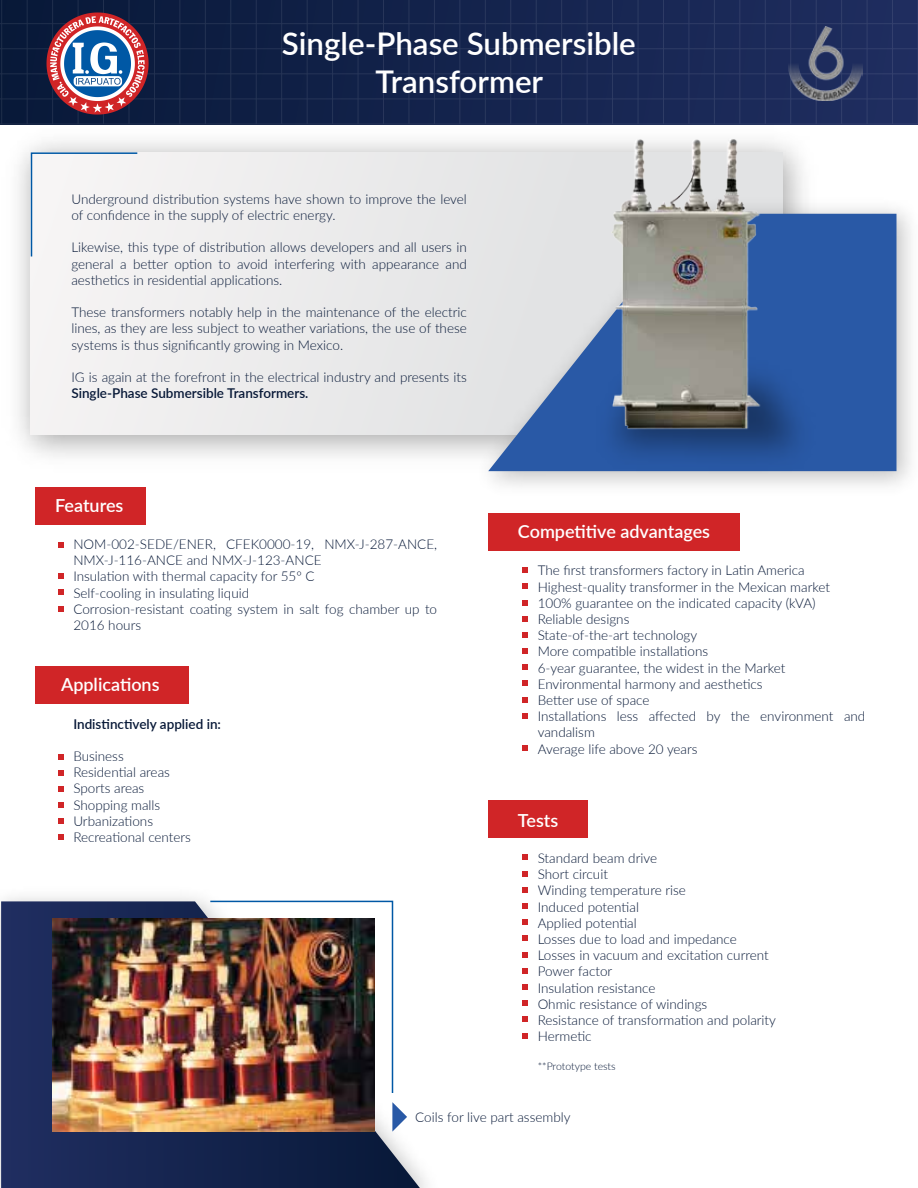
<style>
.page{position:relative;width:918px;height:1188px;background:#fff}
.page>*{position:absolute;margin:0;border:0;box-sizing:border-box;transform-origin:0 0}
.t1{font:600 31.35px/37.5px "Lato";color:#fff;text-align:center}
.t2{font:600 18px "Lato";color:#fff}
.t3{font:300 13.5px/16.2px "Lato";color:#071837}
.t4{font:600 13.5px "Lato";color:#071837}
.t5{font:300 10.5px "Lato";color:#071837}
</style>
<div class="page">
<div style="left:0;top:0;width:918px;height:124px;background:linear-gradient(to right,#081938,#202e60)"></div>
<hr style="left:129px;top:0;width:1px;height:124px;background:#fff">
<hr style="left:154px;top:0;width:1px;height:124px;background:#fff">
<hr style="left:180px;top:0;width:1px;height:124px;background:#fff">
<hr style="left:205px;top:0;width:1px;height:124px;background:#fff">
<hr style="left:230px;top:0;width:1px;height:124px;background:#fff">
<hr style="left:1px;top:0;width:1px;height:124px;background:#fff">
<hr style="left:27px;top:0;width:1px;height:124px;background:#fff">
<hr style="left:52px;top:0;width:1px;height:124px;background:#fff">
<hr style="left:78px;top:0;width:1px;height:124px;background:#fff">
<hr style="left:103px;top:0;width:1px;height:124px;background:#fff">
<hr style="left:256px;top:0;width:1px;height:124px;background:#fff">
<hr style="left:281px;top:0;width:1px;height:124px;background:#fff">
<hr style="left:307px;top:0;width:1px;height:124px;background:#fff">
<hr style="left:332px;top:0;width:1px;height:124px;background:#fff">
<hr style="left:358px;top:0;width:1px;height:124px;background:#fff">
<hr style="left:383px;top:0;width:1px;height:124px;background:#fff">
<hr style="left:409px;top:0;width:1px;height:124px;background:#fff">
<hr style="left:434px;top:0;width:1px;height:124px;background:#fff">
<hr style="left:459px;top:0;width:1px;height:124px;background:#fff">
<hr style="left:485px;top:0;width:1px;height:124px;background:#fff">
<hr style="left:510px;top:0;width:1px;height:124px;background:#fff">
<hr style="left:536px;top:0;width:1px;height:124px;background:#fff">
<hr style="left:561px;top:0;width:1px;height:124px;background:#fff">
<hr style="left:587px;top:0;width:1px;height:124px;background:#fff">
<hr style="left:612px;top:0;width:1px;height:124px;background:#fff">
<hr style="left:638px;top:0;width:1px;height:124px;background:#fff">
<hr style="left:663px;top:0;width:1px;height:124px;background:#fff">
<hr style="left:689px;top:0;width:1px;height:124px;background:#fff">
<hr style="left:714px;top:0;width:1px;height:124px;background:#fff">
<hr style="left:739px;top:0;width:1px;height:124px;background:#fff">
<hr style="left:765px;top:0;width:1px;height:124px;background:#fff">
<hr style="left:790px;top:0;width:1px;height:124px;background:#fff">
<hr style="left:816px;top:0;width:1px;height:124px;background:#fff">
<hr style="left:841px;top:0;width:1px;height:124px;background:#fff">
<hr style="left:867px;top:0;width:1px;height:124px;background:#fff">
<hr style="left:892px;top:0;width:1px;height:124px;background:#fff">
<hr style="left:0;top:99px;width:918px;height:1px;background:#fff">
<hr style="left:0;top:73px;width:918px;height:1px;background:#fff">
<hr style="left:0;top:48px;width:918px;height:1px;background:#fff">
<hr style="left:0;top:23px;width:918px;height:1px;background:#fff">
<hr style="left:917px;top:0;width:1px;height:124px;background:#fff">
<div style="left:35px;top:487px;width:111px;height:37px;background:#d02527"></div>
<div style="left:488px;top:513px;width:252px;height:38px;background:#d02527"></div>
<div style="left:488px;top:801px;width:100px;height:37px;background:#d02527"></div>
<div style="left:35px;top:666px;width:154px;height:38px;background:#d02527"></div>
<img style="left:0;top:117px;width:829px;height:340px">
<div style="left:31px;top:153px;width:751px;height:282px;background:#edeced"></div>
<img style="left:463px;top:189px;width:448px;height:297px">
<svg style="left:488px;top:214px;width:408px;height:257px;fill:#2959a6"></svg>
<svg style="left:1px;top:901px;width:419px;height:287px;background:#3d496e"></svg>
<svg style="left:47px;top:12px;width:102px;height:103px"></svg>
<img style="left:788px;top:26px;width:74px;height:75px">
<svg style="left:58px;top:542px;width:6px;height:5px"></svg>
<svg style="left:522px;top:567px;width:6px;height:6px"></svg>
<svg style="left:522px;top:584px;width:6px;height:5px"></svg>
<svg style="left:522px;top:600px;width:6px;height:5px"></svg>
<svg style="left:522px;top:616px;width:6px;height:6px"></svg>
<svg style="left:522px;top:632px;width:6px;height:6px"></svg>
<svg style="left:522px;top:648px;width:6px;height:6px"></svg>
<svg style="left:522px;top:664px;width:6px;height:6px"></svg>
<svg style="left:522px;top:681px;width:6px;height:5px"></svg>
<svg style="left:522px;top:697px;width:6px;height:5px"></svg>
<svg style="left:522px;top:713px;width:6px;height:6px"></svg>
<svg style="left:522px;top:746px;width:6px;height:5px"></svg>
<svg style="left:522px;top:855px;width:6px;height:5px"></svg>
<svg style="left:522px;top:871px;width:6px;height:5px"></svg>
<svg style="left:522px;top:887px;width:6px;height:6px"></svg>
<svg style="left:522px;top:903px;width:6px;height:6px"></svg>
<svg style="left:522px;top:919px;width:6px;height:6px"></svg>
<svg style="left:522px;top:936px;width:6px;height:5px"></svg>
<svg style="left:522px;top:952px;width:6px;height:5px"></svg>
<svg style="left:522px;top:968px;width:6px;height:6px"></svg>
<svg style="left:522px;top:984px;width:6px;height:6px"></svg>
<svg style="left:522px;top:1000px;width:6px;height:6px"></svg>
<svg style="left:522px;top:1017px;width:6px;height:5px"></svg>
<svg style="left:522px;top:1033px;width:6px;height:5px"></svg>
<svg style="left:58px;top:574px;width:6px;height:5px"></svg>
<svg style="left:58px;top:590px;width:6px;height:5px"></svg>
<svg style="left:58px;top:606px;width:6px;height:5px"></svg>
<svg style="left:58px;top:754px;width:6px;height:6px"></svg>
<svg style="left:58px;top:770px;width:6px;height:6px"></svg>
<svg style="left:58px;top:786px;width:6px;height:6px"></svg>
<svg style="left:58px;top:802px;width:6px;height:6px"></svg>
<svg style="left:58px;top:819px;width:6px;height:5px"></svg>
<svg style="left:58px;top:835px;width:6px;height:5px"></svg>
<svg style="left:30px;top:152px;width:109px;height:106px"></svg>
<svg style="left:392px;top:1102px;width:15px;height:30px"></svg>
<svg style="left:209px;top:900px;width:185px;height:194px"></svg>
<img style="left:52px;top:918px;width:322px;height:213px">
<img style="left:564px;top:333px;width:284px;height:153px">
<img style="left:587px;top:126px;width:197px;height:315px">
<h1 class="t1" style="left:282px;top:24px;width:355px">Single-Phase Submersible<br>Transformer</h1>
<p class="t3" style="left:71px;top:190px;width:397px">Underground distribution systems have shown to improve the level of confidence in the supply of electric energy.</p>
<p class="t3" style="left:71px;top:239px;width:397px;text-align:justify">Likewise, this type of distribution allows developers and all users in general a better option to avoid interfering with appearance and aesthetics in residential applications.</p>
<p class="t3" style="left:71px;top:304px;width:397px;text-align:justify">These transformers notably help in the maintenance of the electric lines, as they are less subject to weather variations, the use of these systems is thus significantly growing in Mexico.</p>
<p class="t3" style="left:71px;top:368px;width:397px">IG is again at the forefront in the electrical industry and presents its</p>
<p class="t4" style="left:71px;top:383px;width:239px">Single-Phase Submersible Transformers.</p>
<h2 class="t2" style="left:55px;top:493px;width:70px">Features</h2>
<p class="t3" style="left:73px;top:536px;width:365px">NOM-002-SEDE/ENER, CFEK0000-19, NMX-J-287-ANCE, NMX-J-116-ANCE and NMX-J-123-ANCE<br>Insulation with thermal capacity for 55º C<br>Self-cooling in insulating liquid<br>Corrosion-resistant coating system in salt fog chamber up to 2016 hours</p>
<h2 class="t2" style="left:61px;top:672px;width:100px">Applications</h2>
<p class="t4" style="left:73px;top:714px;width:149px">Indistinctively applied in:</p>
<p class="t3" style="left:73px;top:748px;width:119px">Business<br>Residential areas<br>Sports areas<br>Shopping malls<br>Urbanizations<br>Recreational centers</p>
<h2 class="t2" style="left:518px;top:518px;width:194px">Competitive advantages</h2>
<p class="t3" style="left:538px;top:562px;width:329px">The first transformers factory in Latin America Highest-quality transformer in the Mexican market 100% guarantee on the indicated capacity (kVA)<br>Reliable designs<br>State-of-the-art technology<br>More compatible installations<br>6-year guarantee, the widest in the Market Environmental harmony and aesthetics<br>Better use of space<br>Installations less affected by the environment and vandalism<br>Average life above 20 years</p>
<h2 class="t2" style="left:518px;top:807px;width:42px">Tests</h2>
<p class="t3" style="left:538px;top:850px;width:240px">Standard beam drive<br>Short circuit<br>Winding temperature rise<br>Induced potential<br>Applied potential<br>Losses due to load and impedance<br>Losses in vacuum and excitation current<br>Power factor<br>Insulation resistance<br>Ohmic resistance of windings<br>Resistance of transformation and polarity<br>Hermetic</p>
<p class="t5" style="left:538px;top:1059px;width:79px">**Prototype tests</p>
<p class="t3" style="left:415px;top:1108px;width:157px">Coils for live part assembly</p>
</div>
